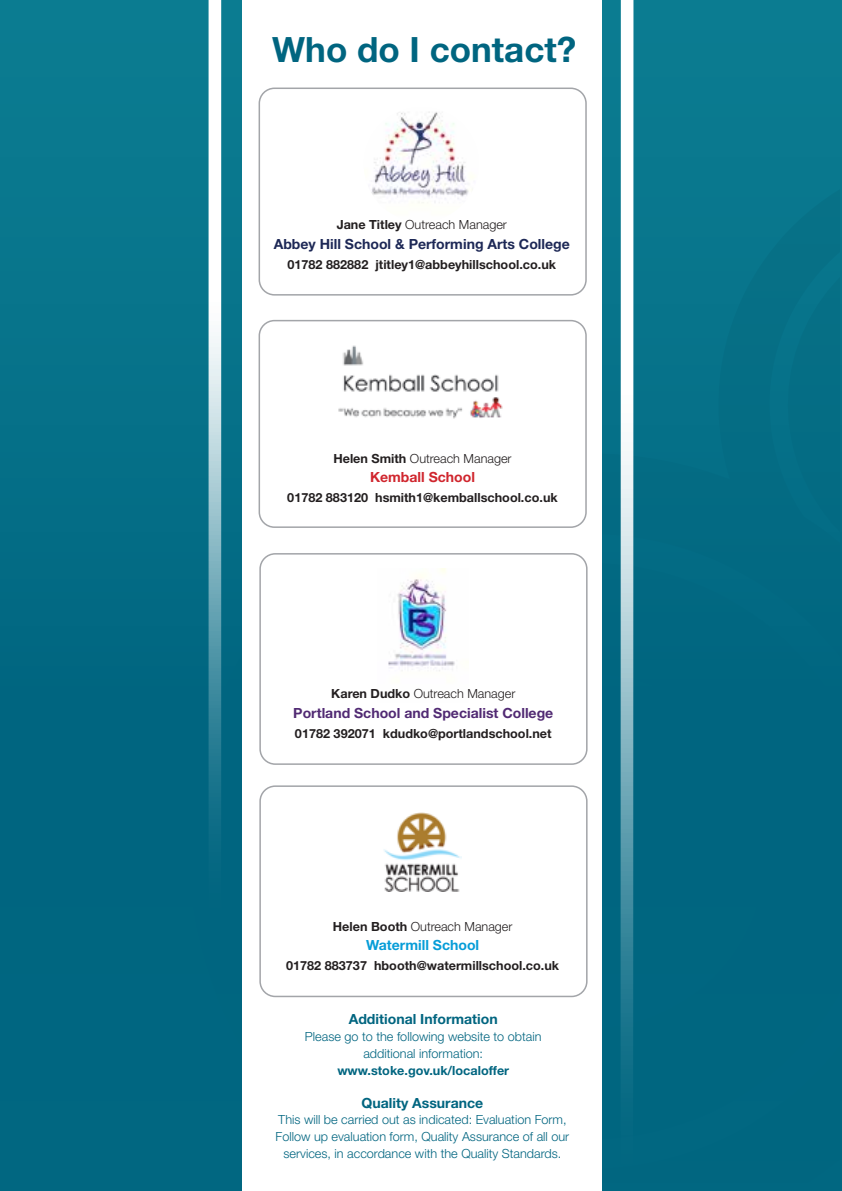
<style>
.page{position:relative;width:842px;height:1191px;background:#fff}
.page>*{position:absolute;margin:0;border:0;box-sizing:border-box;transform-origin:0 0}
.t1{font:700 34.8px "Helvetica Neue";color:#006580}
.t2{font:700 14px "Helvetica Neue";color:#1d2856}
.t3{font:700 14px "Helvetica Neue";color:#006580}
.t4{font:700 14px "Helvetica Neue";color:#512a73}
.t5{font:700 14px "Helvetica Neue";color:#069dd8}
.t6{font:700 14px "Helvetica Neue";color:#d0262e}
.t7{font:300 12.6px/16.8px "Helvetica Neue";color:#006580;text-align:center}
.t8{font:700 12.6px "Helvetica Neue";color:#231f20}
.t9{font:300 12.6px "Helvetica Neue";color:#231f20}
.t10{font:700 12.6px "Helvetica Neue";color:#006580}
.s1{font-weight:700}
</style>
<div class="page">
<div style="left:0;top:0;width:842px;height:1191px;background:linear-gradient(to bottom,#0b7a8f,#00607c)"></div>
<div style="left:242px;top:0;width:360px;height:1191px;background:#fff"></div>
<svg style="left:209px;top:0;width:12px;height:929px"></svg>
<svg style="left:620px;top:0;width:13px;height:1191px"></svg>
<div style="left:259px;top:88px;width:328px;height:207px;border:2px solid #a3a5a9;border-radius:15px"></div>
<img style="left:364px;top:107px;width:115px;height:115px;border-radius:57px">
<img style="left:388px;top:569px;width:67px;height:103px">
<img style="left:384px;top:812px;width:78px;height:79px">
<img style="left:338px;top:345px;width:165px;height:74px">
<div style="left:259px;top:553px;width:329px;height:212px;border:2px solid #a3a5a9;border-radius:15px"></div>
<div style="left:259px;top:320px;width:328px;height:208px;border:2px solid #a3a5a9;border-radius:15px"></div>
<div style="left:259px;top:785px;width:329px;height:212px;border:2px solid #a3a5a9;border-radius:15px"></div>
<h1 class="t1" style="left:272px;top:28px;width:305px">Who do I contact?</h1>
<p class="t9" style="left:337px;top:217px;width:172px"><span class="s1">Jane Titley</span> Outreach Manager</p>
<p class="t2" style="left:274px;top:235px;width:298px">Abbey Hill School &amp; Performing Arts College</p>
<p class="t8" style="left:287px;top:256px;width:270px">01782 882882 jtitley1@abbeyhillschool.co.uk</p>
<p class="t9" style="left:333px;top:450px;width:180px"><span class="s1">Helen Smith</span> Outreach Manager</p>
<p class="t6" style="left:370px;top:468px;width:107px">Kemball School</p>
<p class="t8" style="left:287px;top:489px;width:272px">01782 883120 hsmith1@kemballschool.co.uk</p>
<p class="t9" style="left:331px;top:686px;width:186px"><span class="s1">Karen Dudko</span> Outreach Manager</p>
<p class="t4" style="left:293px;top:704px;width:262px">Portland School and Specialist College</p>
<p class="t8" style="left:295px;top:725px;width:258px">01782 392071 kdudko@portlandschool.net</p>
<p class="t9" style="left:333px;top:918px;width:181px"><span class="s1">Helen Booth</span> Outreach Manager</p>
<p class="t5" style="left:366px;top:936px;width:115px">Watermill School</p>
<p class="t8" style="left:286px;top:957px;width:274px">01782 883737 hbooth@watermillschool.co.uk</p>
<p class="t3" style="left:349px;top:1010px;width:150px">Additional Information</p>
<p class="t7" style="left:305px;top:1027px;width:238px">Please go to the following website to obtain additional information:</p>
<p class="t10" style="left:337px;top:1062px;width:173px">www.stoke.gov.uk/localoffer</p>
<p class="t3" style="left:362px;top:1093px;width:123px">Quality Assurance</p>
<p class="t7" style="left:276px;top:1111px;width:295px">This will be carried out as indicated: Evaluation Form,<br>Follow up evaluation form, Quality Assurance of all our services, in accordance with the Quality Standards.</p>
</div>
